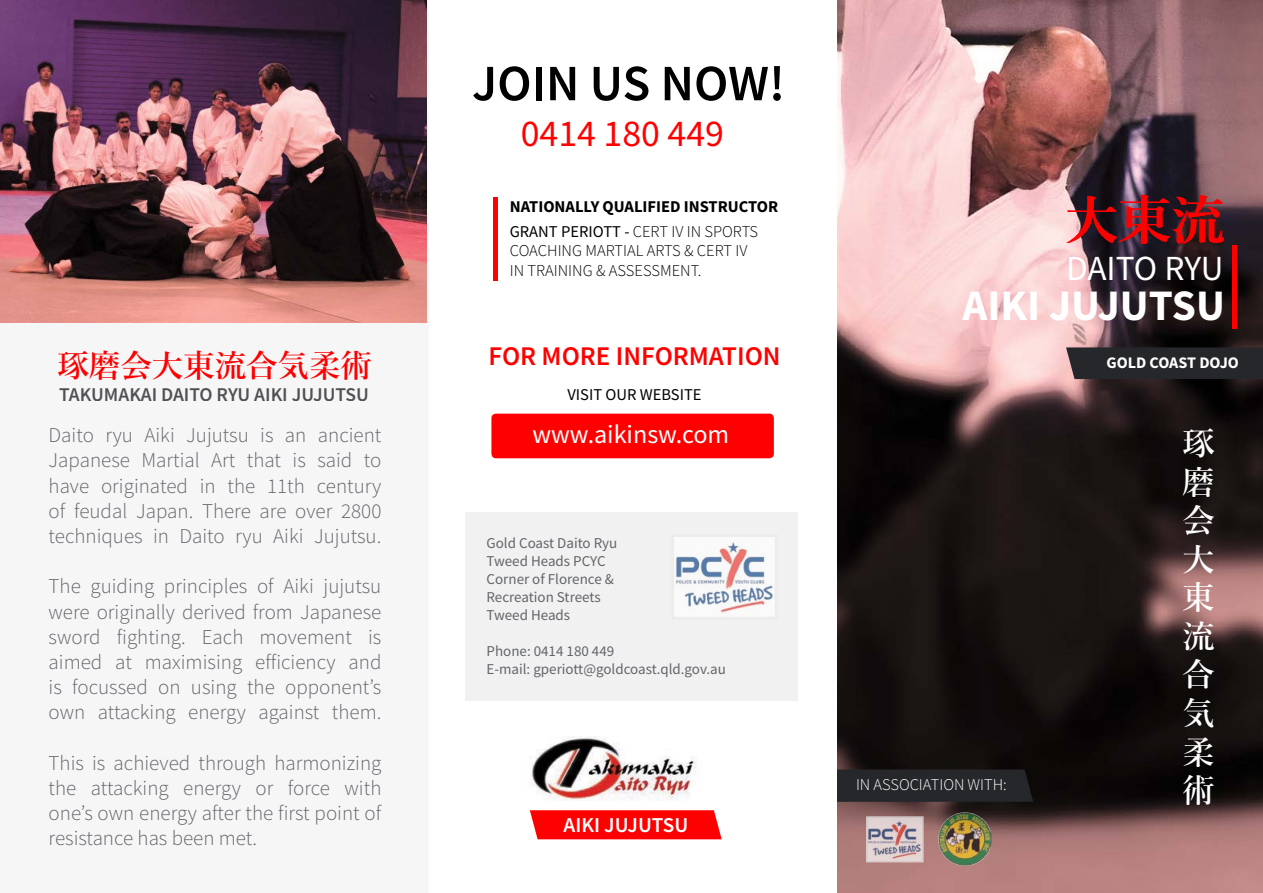
<style>
.page{position:relative;width:1263px;height:893px;background:#fff}
.page>*{position:absolute;margin:0;border:0;box-sizing:border-box;transform-origin:0 0}
.t1{font:600 53.1px "Yu Mincho";color:#f00}
.t2{font:600 51px "Source Sans Pro";color:#000}
.t3{font:700 43.5px "Source Sans Pro";color:#fff}
.t4{font:37.8px "Source Sans Pro";color:#f00}
.t5{font:35.25px "Source Sans Pro";letter-spacing:-.005em;color:#fff}
.t6{font:600 32.1px/38.5px "Yu Mincho";color:#fff;text-align:justify}
.t7{font:600 31.5px "Yu Mincho";color:#f00}
.t8{font:600 27px "Source Sans Pro";color:#f00}
.t9{font:26.1px "Source Sans Pro";color:#fff}
.t10{font:600 21.15px "Source Sans Pro";color:#fff}
.t11{font:300 21px/25.2px "Source Sans Pro";color:#63656b;text-align:justify}
.t12{font:600 19.5px "Source Sans Pro";color:#26272b}
.t13{font:300 16.5px "Source Sans Pro";color:#000}
.t14{font:700 16.5px "Source Sans Pro";color:#000}
.t15{font:16.5px "Source Sans Pro";color:#000}
.t16{font:300 16.35px "Source Sans Pro";color:#fff}
.t17{font:700 16.2px "Source Sans Pro";color:#fff}
.t18{font:15px/18px "Source Sans Pro";color:#63656b}
.s1{font-weight:400}
</style>
<div class="page">
<img style="left:837px;top:0;width:426px;height:893px">
<div style="left:1066px;top:347px;width:197px;height:32px;background:#26272b"></div>
<div style="left:837px;top:769px;width:196px;height:33px;background:#26272b"></div>
<img style="left:938px;top:812px;width:54px;height:54px;border-radius:27px">
<img style="left:869px;top:819px;width:52px;height:40px">
<div style="left:866px;top:816px;width:58px;height:46px;border:2px solid #eaeaea"></div>
<hr style="left:1232px;top:245px;width:4px;height:83px;background:#f00">
<hr style="left:494px;top:198px;width:4px;height:83px;background:#f00">
<img style="left:531px;top:736px;width:166px;height:65px">
<svg style="left:530px;top:810px;width:192px;height:29px;background:#ff0c0c"></svg>
<img style="left:0;top:0;width:427px;height:323px">
<div style="left:465px;top:513px;width:333px;height:188px;background:#f1f1f1"></div>
<img style="left:676px;top:542px;width:97px;height:71px">
<div style="left:491px;top:414px;width:283px;height:44px;background:#f00;border-radius:4px"></div>
<h2 class="t2" style="left:472px;top:50px;width:314px">JOIN US NOW!</h2>
<h3 class="t4" style="left:521px;top:110px;width:205px">0414 180 449</h3>
<p class="t14" style="left:510px;top:195px;width:21px">NATIONALL</p>
<p class="t14" style="left:591px;top:195px;width:32px">Y QUALI</p>
<p class="t14" style="left:647px;top:195px;width:91px">FIED INSTRUCTO</p>
<p class="t14" style="left:768px;top:195px;width:12px">R</p>
<p class="t15" style="left:510px;top:221px;width:79px">Grant Periott</p>
<p class="t13" style="left:624px;top:221px;width:126px"><span class="s1">-</span> Cert IV IN Sports</p>
<p class="t13" style="left:510px;top:241px;width:19px">Coachin</p>
<p class="t13" style="left:572px;top:241px;width:177px">g Martial Arts &amp; Cert IV</p>
<p class="t13" style="left:510px;top:261px;width:44px">IN Trainin</p>
<p class="t13" style="left:583px;top:261px;width:45px">g &amp; Assessment</p>
<p class="t13" style="left:698px;top:261px;width:5px">.</p>
<h3 class="t7" style="left:58px;top:347px;width:316px">琢磨会大東流合気柔術</h3>
<p class="t8" style="left:488px;top:338px;width:294px">FOR MORE INFORMATION</p>
<p class="t12" style="left:59px;top:381px;width:311px">TAKUMAKAI DAITO RYU AIKI JUJUTSU</p>
<p class="t11" style="left:49px;top:423px;width:334px">Daito ryu Aiki Jujutsu is an ancient Japanese Martial Art that is said to have originated in the 11th century of feudal Japan. There are over 2800 techniques in Daito ryu Aiki Jujutsu.</p>
<p class="t11" style="left:49px;top:574px;width:334px">The guiding principles of Aiki jujutsu were originally derived from Japanese sword fighting. Each movement is aimed at maximising efficiency and is focussed on using the opponent’s own attacking energy against them.</p>
<p class="t11" style="left:49px;top:750px;width:334px">This is achieved through harmonizing the attacking energy or force with one’s own energy after the first point of resistance has been met.</p>
<p class="t15" style="left:567px;top:384px;width:136px">Visit Our Website</p>
<p class="t9" style="left:532px;top:418px;width:198px">www.aikinsw.com</p>
<p class="t18" style="left:487px;top:534px;width:132px">Gold Coast Daito Ryu<br>Tweed Heads PCYC<br>Corner of Florence &amp;<br>Recreation Streets<br>Tweed Heads</p>
<p class="t18" style="left:487px;top:642px;width:241px">Phone: 0414 180 449<br>E-mail: gperiott@goldcoast.qld.gov.au</p>
<p class="t10" style="left:563px;top:811px;width:126px">AIKI JUJUTSU</p>
<h1 class="t1" style="left:1066px;top:190px;width:161px">大東流</h1>
<h3 class="t5" style="left:1066px;top:246px;width:159px">DAITO RYU</h3>
<h3 class="t3" style="left:962px;top:276px;width:264px">AIKI JUJUTSU</h3>
<p class="t16" style="left:856px;top:774px;width:152px">IN ASSOCIATION WITH:</p>
<p class="t17" style="left:1106px;top:352px;width:134px">GOLD COAST DOJO</p>
<h3 class="t6" style="left:1183px;top:425px;width:34px">琢磨会大東流合気柔術</h3>
</div>
